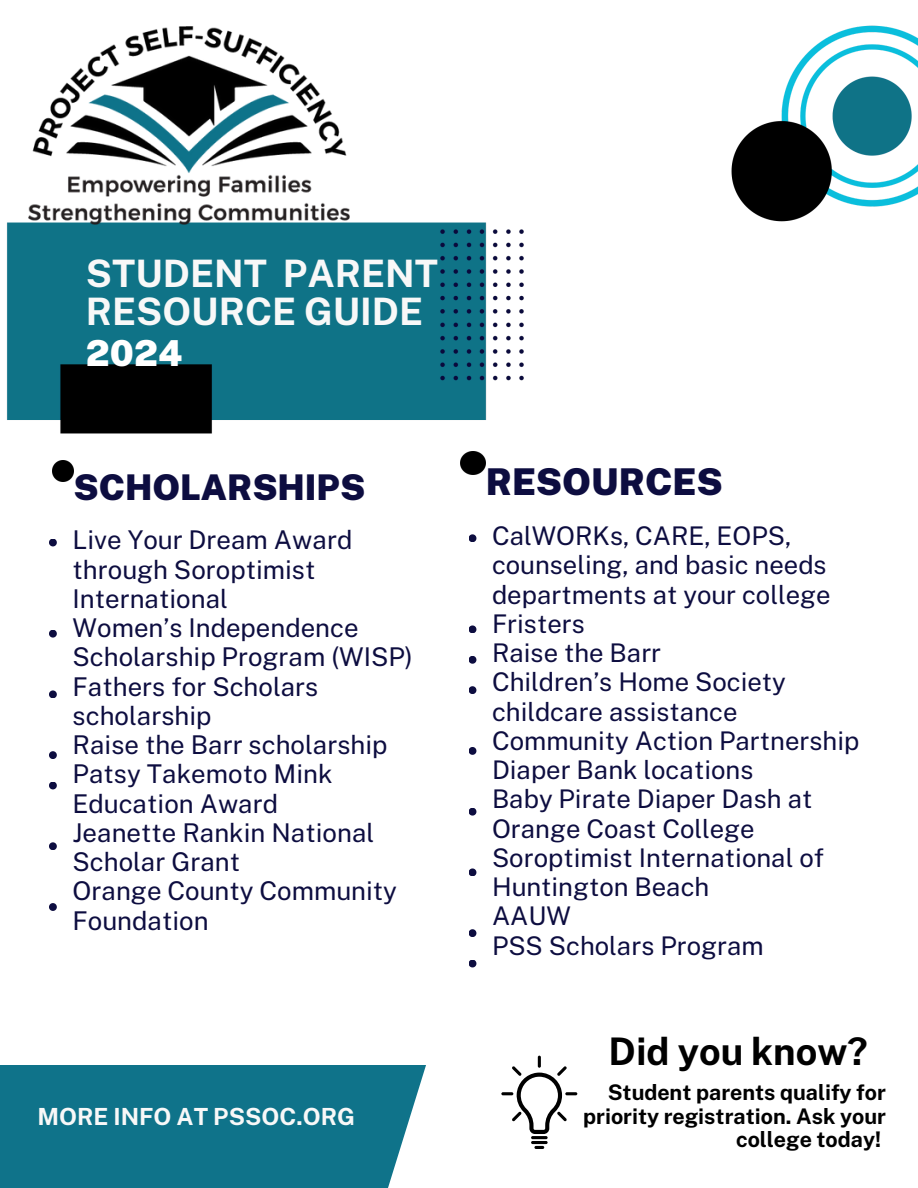
<style>
.page{position:relative;width:918px;height:1188px;background:#fff}
.page>*{position:absolute;margin:0;border:0;box-sizing:border-box;transform-origin:0 0}
.t1{font:700 38.1px "Public Sans";color:#000}
.t2{font:700 37.8px/37.2px "Public Sans";color:#f8f8f8}
.t3{font:900 36.9px "Public Sans";color:#0d0d40}
.t4{font:900 35.85px "Public Sans";color:#fff}
.t5{font:900 35.4px "Public Sans";color:#0d0d40}
.t6{font:25.8px/29.2px "Public Sans";color:#0d0d40}
.t7{font:25.65px/29.2px "Public Sans";color:#0d0d40}
.t8{font:700 23.55px "Public Sans";color:#f8f8f8}
.t9{font:700 21.6px/23.7px "Public Sans";color:#000;text-align:right}
</style>
<div class="page">
<img style="left:53px;top:461px;width:20px;height:20px">
<img style="left:7px;top:215px;width:517px;height:219px">
<img style="left:461px;top:452px;width:25px;height:22px">
<div style="left:0;top:1065px;width:918px;height:123px;background:#0f738a"></div>
<div style="left:388px;top:1055px;width:530px;height:133px;background:#fff"></div>
<img style="left:731px;top:25px;width:187px;height:197px">
<img style="left:29px;top:26px;width:320px;height:198px">
<svg style="left:49px;top:539px;width:8px;height:7px"></svg>
<svg style="left:49px;top:630px;width:8px;height:8px"></svg>
<svg style="left:49px;top:690px;width:8px;height:8px"></svg>
<svg style="left:49px;top:751px;width:8px;height:8px"></svg>
<svg style="left:49px;top:782px;width:8px;height:7px"></svg>
<svg style="left:49px;top:842px;width:8px;height:8px"></svg>
<svg style="left:49px;top:903px;width:8px;height:8px"></svg>
<svg style="left:469px;top:534px;width:7px;height:8px"></svg>
<svg style="left:469px;top:625px;width:7px;height:8px"></svg>
<svg style="left:469px;top:656px;width:7px;height:8px"></svg>
<svg style="left:469px;top:686px;width:7px;height:8px"></svg>
<svg style="left:469px;top:747px;width:7px;height:8px"></svg>
<svg style="left:469px;top:808px;width:7px;height:8px"></svg>
<svg style="left:469px;top:868px;width:7px;height:8px"></svg>
<svg style="left:469px;top:929px;width:7px;height:8px"></svg>
<svg style="left:469px;top:960px;width:7px;height:7px"></svg>
<hr style="left:531px;top:1136px;width:17px;height:3px;background:#000;border-radius:2px">
<hr style="left:531px;top:1141px;width:17px;height:3px;background:#000;border-radius:2px">
<svg style="left:501px;top:1056px;width:76px;height:78px;background:#d8d8d8"></svg>
<svg style="left:534px;top:1146px;width:10px;height:3px"></svg>
<p class="t2" style="left:86px;top:255px;width:354px">STUDENT PARENT<br>RESOURCE GUIDE</p>
<p class="t4" style="left:86px;top:332px;width:98px">2024</p>
<p class="t5" style="left:73px;top:466px;width:294px">SCHOLARSHIPS</p>
<p class="t3" style="left:486px;top:460px;width:239px">RESOURCES</p>
<h1 class="t7" style="left:492px;top:521px;width:369px">CalWORKs, CARE, EOPS, counseling, and basic needs departments at your college<br>Fristers<br>Raise the Barr<br>Children’s Home Society childcare assistance<br>Community Action Partnership<br>Diaper Bank locations<br>Baby Pirate Diaper Dash at<br>Orange Coast College<br>Soroptimist International of<br>Huntington Beach<br>AAUW<br>PSS Scholars Program</h1>
<h1 class="t6" style="left:73px;top:525px;width:342px">Live Your Dream Award through Soroptimist<br>International<br>Women’s Independence<br>Scholarship Program (WISP)<br>Fathers for Scholars scholarship<br>Raise the Barr scholarship<br>Patsy Takemoto Mink<br>Education Award<br>Jeanette Rankin National<br>Scholar Grant<br>Orange County Community<br>Foundation</h1>
<p class="t8" style="left:37px;top:1103px;width:319px">MORE INFO AT PSSOC.ORG</p>
<h1 class="t1" style="left:609px;top:1029px;width:261px">Did you know?</h1>
<p class="t9" style="left:583px;top:1080px;width:304px">Student parents qualify for priority registration. Ask your college today!</p>
</div>
